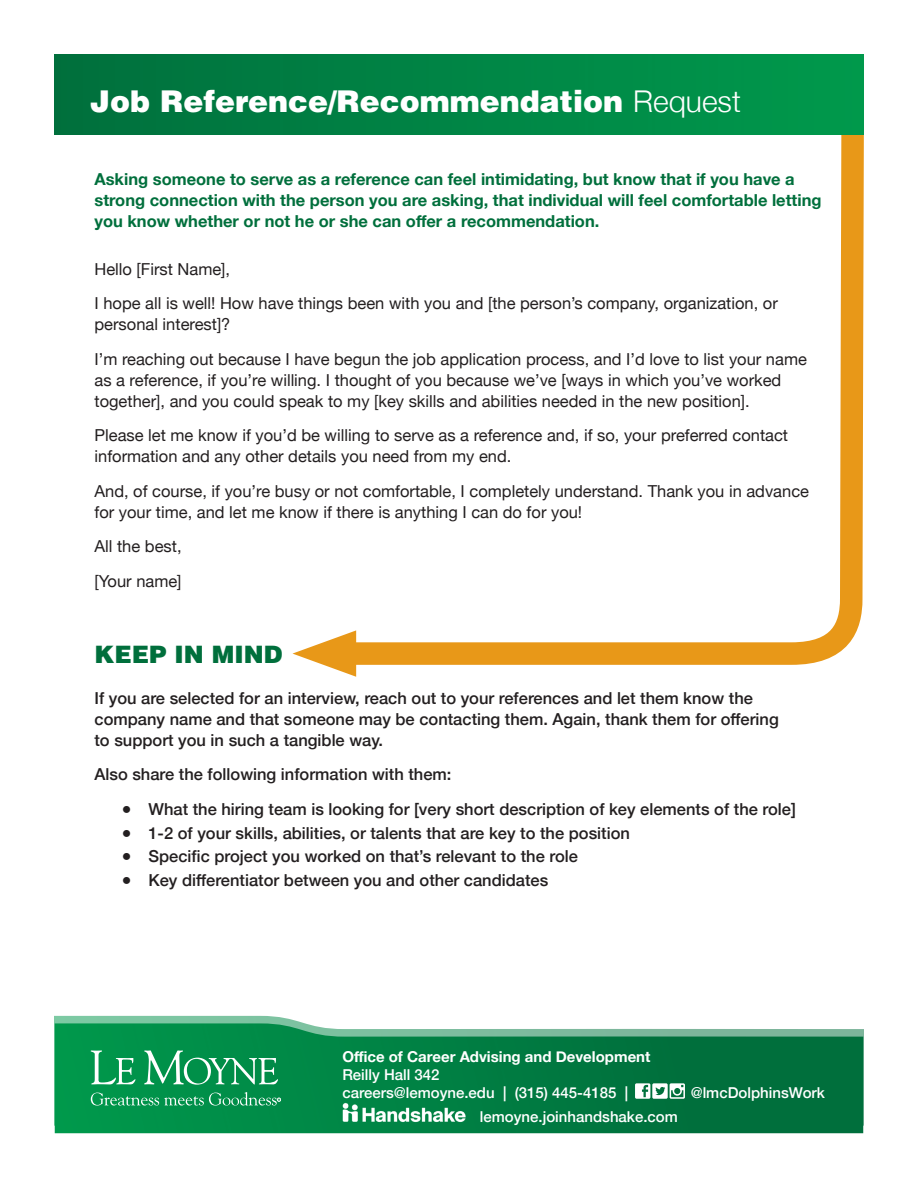
<style>
.page{position:relative;width:918px;height:1188px;background:#fff}
.page>*{position:absolute;margin:0;border:0;box-sizing:border-box;transform-origin:0 0}
.t1{font:900 30px "Helvetica";color:#fff}
.t2{font:900 24px "Helvetica";color:#006f3c}
.t3{font:16.5px/34.5px "Helvetica Neue";color:#231f20}
.t4{font:500 16.5px/21px "Helvetica Neue";color:#231f20}
.t5{font:700 16.5px/21px "Helvetica Neue";color:#006f3c}
.t6{font:500 15px/18px "Helvetica Neue";color:#fff}
.t7{font:700 15px "Helvetica Neue";color:#fff}
.s1{font-family:"Helvetica Neue";font-weight:300}
</style>
<div class="page">
<svg style="left:356px;top:135px;width:508px;height:541px"></svg>
<svg style="left:293px;top:630px;width:63px;height:47px"></svg>
<div style="left:54px;top:54px;width:810px;height:81px;background:linear-gradient(to right,#00703d,#00994c)"></div>
<svg style="left:54px;top:1016px;width:810px;height:110px"></svg>
<svg style="left:55px;top:1023px;width:808px;height:110px;background:#12874f"></svg>
<svg style="left:91px;top:1050px;width:44px;height:35px"></svg>
<svg style="left:144px;top:1050px;width:134px;height:35px;background:#37a770"></svg>
<svg style="left:91px;top:1092px;width:190px;height:14px;background:#2da469"></svg>
<svg style="left:635px;top:1083px;width:50px;height:16px"></svg>
<img style="left:334px;top:1095px;width:136px;height:36px">
<h1 class="t1" style="left:90px;top:82px;width:652px">Job Reference/Recommendation <span class="s1">Request</span></h1>
<p class="t5" style="left:94px;top:169px;width:729px">Asking someone to serve as a reference can feel intimidating, but know that if you have a strong connection with the person you are asking, that individual will feel comfortable letting you know whether or not he or she can offer a recommendation.</p>
<p class="t3" style="left:94px;top:253px;width:685px">Hello [First Name],<br>I hope all is well! How have things been with you and [the person’s company, organization, or</p>
<p class="t3" style="left:94px;top:308px;width:714px">personal interest]?<br>I’m reaching out because I have begun the job application process, and I’d love to list your name</p>
<p class="t3" style="left:94px;top:370px;width:688px;line-height:21px">as a reference, if you’re willing. I thought of you because we’ve [ways in which you’ve worked together], and you could speak to my [key skills and abilities needed in the new position].</p>
<p class="t3" style="left:94px;top:426px;width:695px;line-height:21px">Please let me know if you’d be willing to serve as a reference and, if so, your preferred contact information and any other details you need from my end.</p>
<p class="t3" style="left:94px;top:481px;width:716px;line-height:21px">And, of course, if you’re busy or not comfortable, I completely understand. Thank you in advance for your time, and let me know if there is anything I can do for you!</p>
<p class="t3" style="left:94px;top:530px;width:89px">All the best, [Your name]</p>
<h2 class="t2" style="left:94px;top:638px;width:189px">KEEP IN MIND</h2>
<p class="t4" style="left:94px;top:686px;width:686px">If you are selected for an interview, reach out to your references and let them know the company name and that someone may be contacting them. Again, thank them for offering to support you in such a tangible way.</p>
<p class="t4" style="left:94px;top:763px;width:359px">Also share the following information with them:</p>
<p class="t4" style="left:121px;top:797px;width:676px">● What the hiring team is looking for [very short description of key elements of the role]</p>
<p class="t4" style="left:121px;top:821px;width:510px">● 1-2 of your skills, abilities, or talents that are key to the position</p>
<p class="t4" style="left:121px;top:845px;width:458px">● Specific project you worked on that’s relevant to the role</p>
<p class="t4" style="left:121px;top:868px;width:428px">● Key differentiator between you and other candidates</p>
<p class="t7" style="left:342px;top:1045px;width:310px">Office of Career Advising and Development</p>
<p class="t6" style="left:342px;top:1064px;width:287px">Reilly Hall 342<br>careers@lemoyne.edu | (315) 445-4185 |</p>
<p class="t6" style="left:480px;top:1106px;width:199px">lemoyne.joinhandshake.com</p>
<p class="t6" style="left:691px;top:1082px;width:136px">@lmcDolphinsWork</p>
</div>
